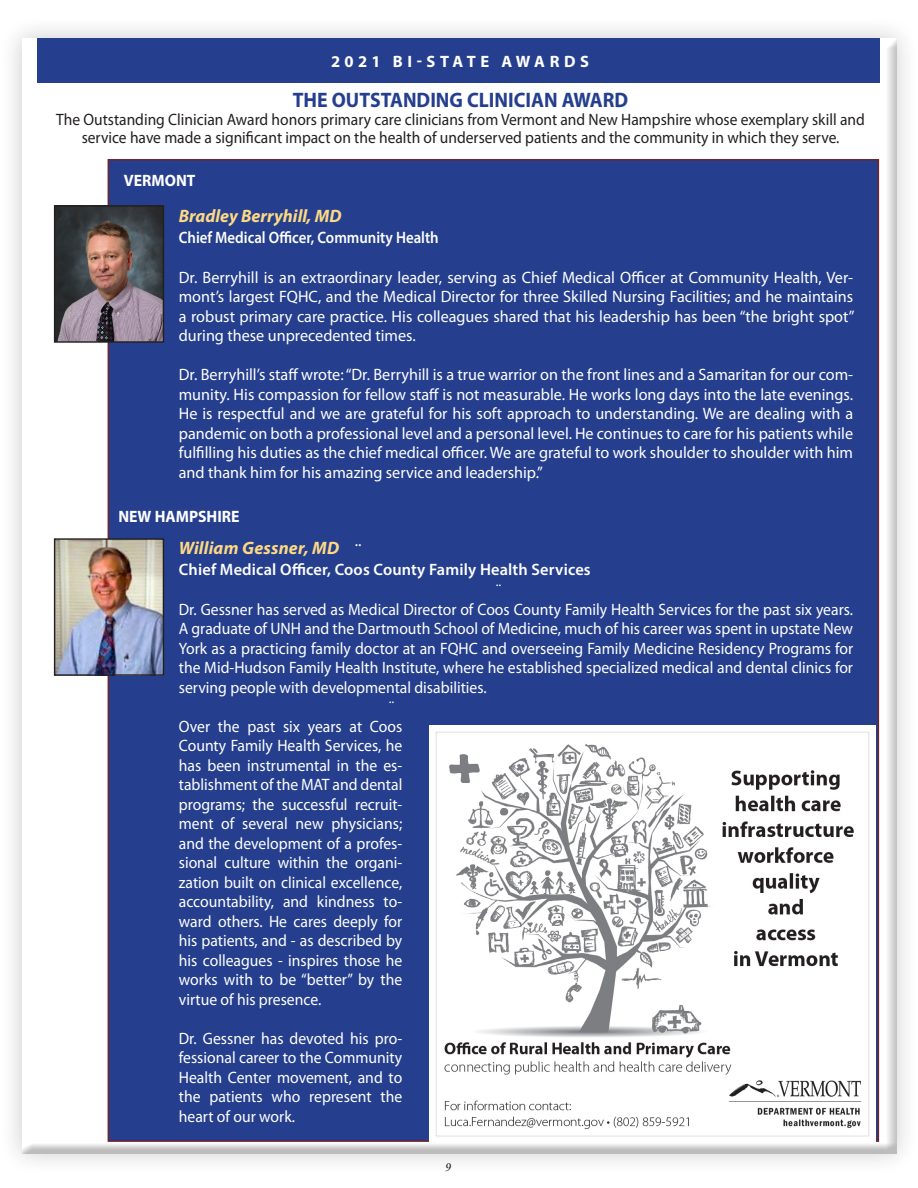
<style>
.page{position:relative;width:918px;height:1188px;background:#fff}
.page>*{position:absolute;margin:0;border:0;box-sizing:border-box;transform-origin:0 0}
.t1{font:700 21px "Myriad Pro";color:#253f8e;scale:.94 1}
.t2{font:italic 700 18px "Myriad Pro";color:#fed984}
.t3{font:16.5px/19.5px "Myriad Pro";color:#fff;text-align:justify;scale:.95 1}
.t4{font:16.5px/19.5px "Myriad Pro";color:#fff;text-align:justify}
.t5{font:16.5px/18px "Myriad Pro";color:#231f20;text-align:center;scale:.94 1}
.t6{font:600 16.5px "Myriad Pro";letter-spacing:.01em;color:#fff}
.t7{font:600 16.5px "Myriad Pro";letter-spacing:.01em;color:#fff;scale:.9 1}
.t8{font:700 16.5px "Myriad Pro";color:#fff;scale:.95 1}
.t9{font:700 16.5px "Myriad Pro";letter-spacing:.26em;color:#fff}
.t10{font:13.5px "Myriad Pro";color:#fff}
.t11{font:13.5px "Monotype Corsiva";color:#231f20}
</style>
<div class="page">
<div style="left:0;top:15px;width:918px;height:1162px;background:#231f20;opacity:.56"></div>
<div style="left:19px;top:38px;width:878px;height:1117px;background:#231f20;opacity:.75"></div>
<div style="left:38px;top:38px;width:842px;height:45px;background:#253f8e"></div>
<div style="left:108px;top:159px;width:771px;height:983px;background:#253f8e;border:2px solid #732123"></div>
<img style="left:56px;top:207px;width:106px;height:134px">
<div style="left:54px;top:205px;width:110px;height:138px;border:1px solid #231f20"></div>
<img style="left:56px;top:540px;width:106px;height:134px">
<div style="left:54px;top:538px;width:110px;height:138px;border:1px solid #231f20"></div>
<img style="left:429px;top:725px;width:446px;height:417px">
<p class="t9" style="left:331px;top:51px;width:259px">2021 BI-STATE AWARDS</p>
<p class="t1" style="left:293px;top:87px;width:358px">THE OUTSTANDING CLINICIAN AWARD</p>
<p class="t5" style="left:56px;top:111px;width:862px">The Outstanding Clinician Award honors primary care clinicians from Vermont and New Hampshire whose exemplary skill and service have made a significant impact on the health of underserved patients and the community in which they serve.</p>
<p class="t8" style="left:124px;top:169px;width:77px">VERMONT</p>
<p class="t2" style="left:179px;top:205px;width:164px">Bradley Berryhill, MD</p>
<p class="t7" style="left:179px;top:227px;width:290px">Chief Medical Officer, Community Health</p>
<p class="t4" style="left:179px;top:267px;width:677px">Dr. Berryhill is an extraordinary leader, serving as Chief Medical Officer at Community Health, Ver&shy;mont’s largest FQHC, and the Medical Director for three Skilled Nursing Facilities; and he maintains a robust primary care practice. His colleagues shared that his leadership has been “the bright spot” during these unprecedented times.</p>
<p class="t4" style="left:179px;top:365px;width:676px">Dr. Berryhill’s staff wrote: “Dr. Berryhill is a true warrior on the front lines and a Samaritan for our com&shy;munity. His compassion for fellow staff is not measurable. He works long days into the late evenings.<br>He is respectful and we are grateful for his soft approach to understanding. We are dealing with a pandemic on both a professional level and a personal level. He continues to care for his patients while fulfilling his duties as the chief medical officer. We are grateful to work shoulder to shoulder with him and thank him for his amazing service and leadership.”</p>
<p class="t8" style="left:118px;top:506px;width:129px">NEW HAMPSHIRE</p>
<p class="t2" style="left:179px;top:537px;width:162px">William Gessner, MD</p>
<p class="t6" style="left:179px;top:559px;width:413px">Chief Medical Officer, Coos County Family Health Services</p>
<p class="t3" style="left:179px;top:599px;width:711px">Dr. Gessner has served as Medical Director of Coos County Family Health Services for the past six years.<br>A graduate of UNH and the Dartmouth School of Medicine, much of his career was spent in upstate New York as a practicing family doctor at an FQHC and overseeing Family Medicine Residency Programs for the Mid-Hudson Family Health Institute, where he established specialized medical and dental clinics for serving people with developmental disabilities.</p>
<p class="t3" style="left:179px;top:716px;width:237px">Over the past six years at Coos County Family Health Services, he has been instrumental in the es&shy;tablishment of the MAT and dental programs; the successful recruit&shy;ment of several new physicians; and the development of a profes&shy;sional culture within the organi&shy;zation built on clinical excellence, accountability, and kindness to&shy;ward others. He cares deeply for his patients, and - as described by his colleagues - inspires those he works with to be “better” by the virtue of his presence.</p>
<p class="t3" style="left:179px;top:1028px;width:237px">Dr. Gessner has devoted his pro&shy;fessional career to the Community Health Center movement, and to the patients who represent the heart of our work.</p>
<p class="t4" style="left:355px;top:531px;width:8px">..</p>
<p class="t10" style="left:496px;top:573px;width:7px">..</p>
<p class="t10" style="left:389px;top:690px;width:7px">..</p>
<p class="t11" style="left:444px;top:1159px;width:7px">9</p>
</div>
